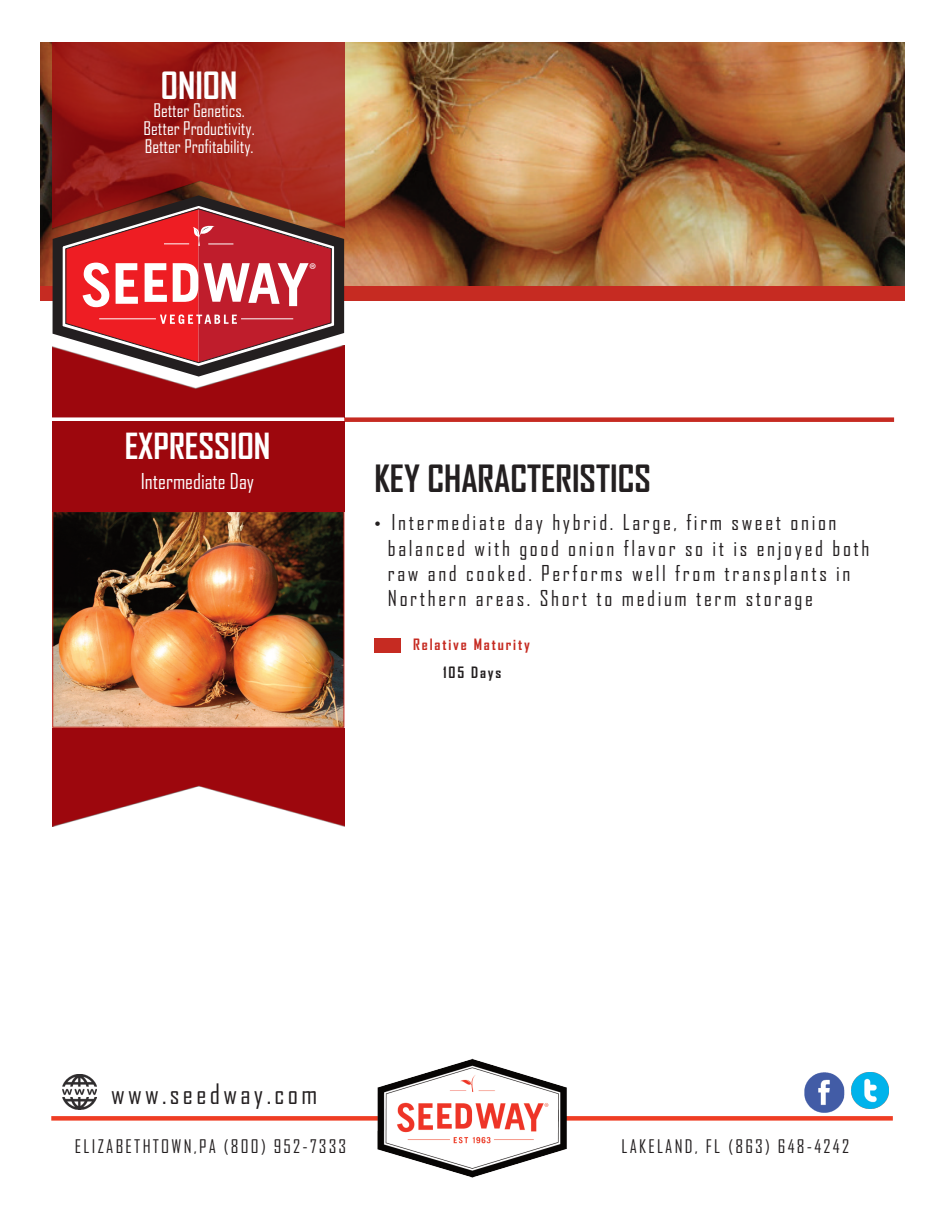
<style>
.page{position:relative;width:945px;height:1215px;background:#fff}
.page>*{position:absolute;margin:0;border:0;box-sizing:border-box;transform-origin:0 0}
.t1{font:700 36px "Agency FB";color:#231f20}
.t2{font:700 36px "Agency FB";color:#fff}
.t3{font:700 34.5px "Agency FB";color:#fff}
.t4{font:27px "Agency FB";letter-spacing:.125em;color:#231f20}
.t5{font:21px/25.3px "Agency FB";letter-spacing:.125em;color:#231f20}
.t6{font:21px "Agency FB";color:#fff}
.t7{font:18px/18px "Agency FB";color:#fff;text-align:center}
.t8{font:18px "Agency FB";letter-spacing:.125em;color:#231f20}
.t9{font:17.1px "Myriad Pro";color:#fff}
.t10{font:700 15px "Agency FB";letter-spacing:.125em;color:#c62b22}
.t11{font:700 15px "Agency FB";letter-spacing:.125em;color:#231f20}
.s1{font-family:"Arial";font-size:18px}
</style>
<div class="page">
<img style="left:53px;top:422px;width:291px;height:404px">
<div style="left:53px;top:511px;width:291px;height:216px;border:1px solid #c62b22"></div>
<img style="left:40px;top:42px;width:865px;height:244px">
<div style="left:40px;top:286px;width:865px;height:15px;background:#c62b22"></div>
<div style="left:344px;top:417px;width:550px;height:5px;background:#c62b22"></div>
<svg style="left:53px;top:233px;width:291px;height:113px"></svg>
<svg style="left:65px;top:233px;width:267px;height:113px;background:#d24b52"></svg>
<img style="left:53px;top:42px;width:291px;height:191px">
<img style="left:53px;top:346px;width:291px;height:71px">
<div style="left:51px;top:1116px;width:842px;height:5px;background:#ef3d24"></div>
<img style="left:374px;top:1058px;width:196px;height:120px">
<img style="left:851px;top:1072px;width:37px;height:37px">
<img style="left:804px;top:1072px;width:41px;height:41px">
<img style="left:62px;top:1074px;width:34px;height:35px">
<div style="left:374px;top:638px;width:27px;height:15px;background:#c62b22"></div>
<h1 class="t2" style="left:161px;top:66px;width:78px">ONION</h1>
<p class="t7" style="left:144px;top:102px;width:113px">Better Genetics.<br>Better Productivity.<br>Better Profitability.</p>
<p class="t9" style="left:309px;top:262px;width:9px">®</p>
<h2 class="t3" style="left:125px;top:427px;width:147px">EXPRESSION</h2>
<p class="t6" style="left:141px;top:470px;width:115px">Intermediate Day</p>
<h1 class="t1" style="left:374px;top:458px;width:278px">KEY CHARACTERISTICS</h1>
<p class="t5" style="left:388px;top:510px;width:483px;text-indent:-13px"><span class="s1">•</span> Intermediate day hybrid. Large, firm sweet onion balanced with good onion flavor so it is enjoyed both raw and cooked. Performs well from transplants in Northern areas. Short to medium term storage</p>
<p class="t10" style="left:413px;top:636px;width:118px">Relative Maturity</p>
<p class="t11" style="left:443px;top:664px;width:60px">105 Days</p>
<p class="t4" style="left:111px;top:1079px;width:208px">www.seedway.com</p>
<p class="t8" style="left:75px;top:1137px;width:273px">ELIZABETHTOWN,PA (800) 952-7333</p>
<p class="t8" style="left:621px;top:1137px;width:229px">LAKELAND, FL (863) 648-4242</p>
</div>
